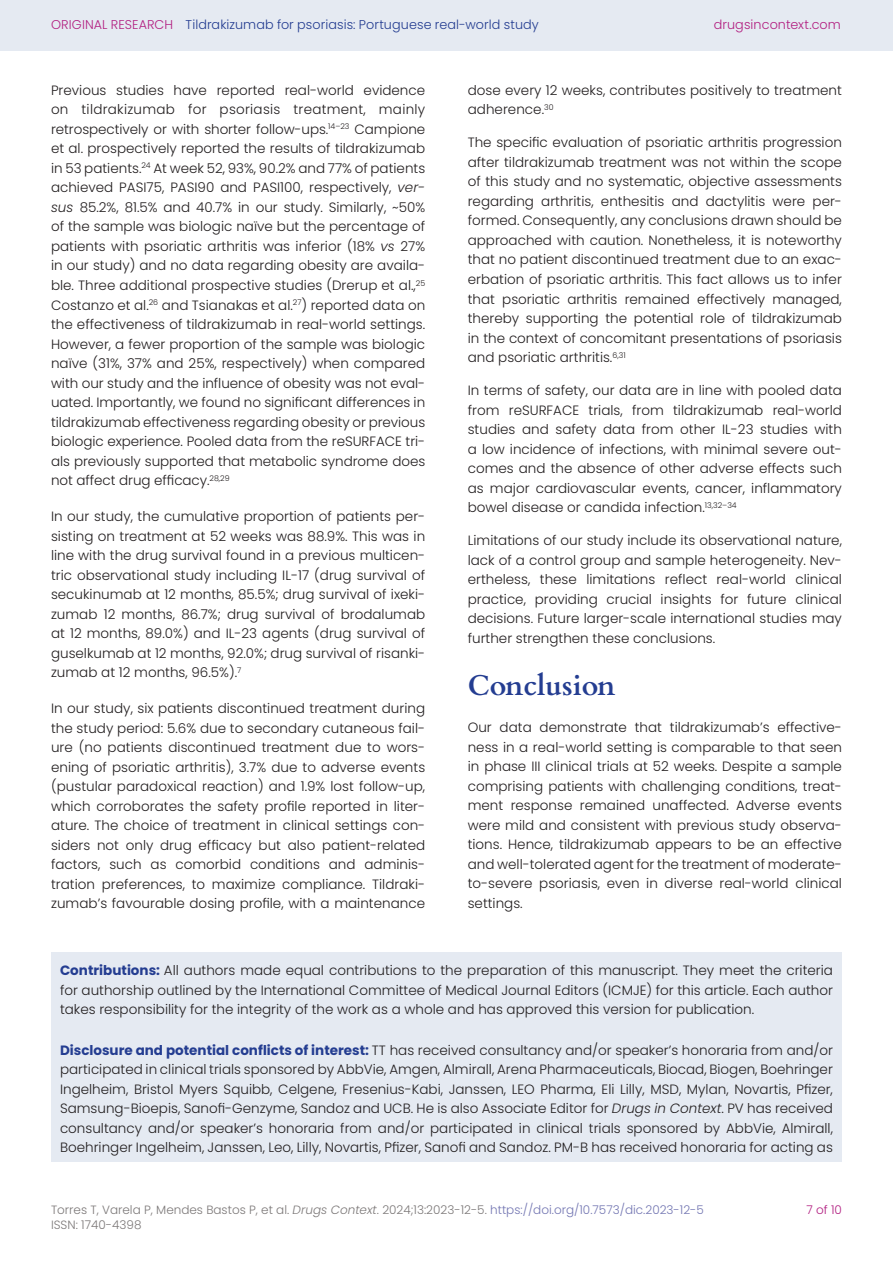
<style>
.page{position:relative;width:893px;height:1263px;background:#fff}
.page>*{position:absolute;margin:0;border:0;box-sizing:border-box;transform-origin:0 0}
.t1{font:700 28.5px "Cardo";color:#243d91}
.Body_Black{font:300 13.5px/19.5px "Poppins";color:#231f20;text-align:justify}
.Body_Black_First{font:300 13.5px/19.5px "Poppins";color:#231f20;text-align:justify}
.t2{font:300 12.75px "Poppins";letter-spacing:.01em;color:#243d91}
.t3{font:300 12.75px "Poppins";letter-spacing:.01em;color:#b21f81}
.t4{font:300 12px "Poppins";color:#7c7878}
.t5{font:300 12px "Poppins";color:#b21f81}
.s1{color:#b21f81}
.s2{font-style:italic}
.s3{font-weight:700;color:#243d91}
.s4{color:#7376b2}
</style>
<div class="page">
<div style="left:0;top:0;width:893px;height:51px;background:#e5eaf2"></div>
<div style="left:51px;top:952px;width:791px;height:209px;background:#e5eaf2"></div>
<p class="t2" style="left:51px;top:17px;width:489px"><span class="s1">ORIGINAL RESEARCH</span> Tildrakizumab for psoriasis: Portuguese real-world study</p>
<p class="t3" style="left:714px;top:17px;width:129px">drugsincontext.com</p>
<p class="Body_Black" style="left:51px;top:81px;width:376px">Previous studies have reported real-world evidence on tildrakizumab for psoriasis treatment, mainly retrospectively or with shorter follow-ups.<sup>14–23</sup> Campione et al. prospectively reported the results of tildrakizumab in 53 patients.<sup>24</sup> At week 52, 93%, 90.2% and 77% of patients achieved PASI75, PASI90 and PASI100, respectively, <span class="s2">ver&shy;sus</span> 85.2%, 81.5% and 40.7% in our study. Similarly, ~50% of the sample was biologic naïve but the percentage of patients with psoriatic arthritis was inferior (18% <span class="s2">vs</span> 27% in our study) and no data regarding obesity are availa&shy;ble. Three additional prospective studies (Drerup et al.,<sup>25<br></sup>Costanzo et al.<sup>26</sup> and Tsianakas et al.<sup>27</sup>) reported data on the effectiveness of tildrakizumab in real-world settings.<br>However, a fewer proportion of the sample was biologic naïve (31%, 37% and 25%, respectively) when compared with our study and the influence of obesity was not eval&shy;uated. Importantly, we found no significant differences in tildrakizumab effectiveness regarding obesity or previous biologic experience. Pooled data from the reSURFACE tri&shy;als previously supported that metabolic syndrome does not affect drug efficacy.<sup>28,29</sup></p>
<p class="Body_Black" style="left:51px;top:507px;width:376px">In our study, the cumulative proportion of patients per&shy;sisting on treatment at 52 weeks was 88.9%. This was in line with the drug survival found in a previous multicen&shy;tric observational study including IL-17 (drug survival of secukinumab at 12 months, 85.5%; drug survival of ixeki&shy;zumab 12 months, 86.7%; drug survival of brodalumab at 12 months, 89.0%) and IL-23 agents (drug survival of guselkumab at 12 months, 92.0%; drug survival of risanki&shy;zumab at 12 months, 96.5%).<sup>7</sup></p>
<p class="Body_Black" style="left:51px;top:699px;width:376px">In our study, six patients discontinued treatment during the study period: 5.6% due to secondary cutaneous fail&shy;ure (no patients discontinued treatment due to wors&shy;ening of psoriatic arthritis), 3.7% due to adverse events (pustular paradoxical reaction) and 1.9% lost follow-up, which corroborates the safety profile reported in liter&shy;ature. The choice of treatment in clinical settings con&shy;siders not only drug efficacy but also patient-related factors, such as comorbid conditions and adminis&shy;tration preferences, to maximize compliance. Tildraki&shy;zumab’s favourable dosing profile, with a maintenance</p>
<p class="Body_Black" style="left:468px;top:81px;width:376px">dose every 12 weeks, contributes positively to treatment adherence.<sup>30</sup></p>
<p class="Body_Black" style="left:468px;top:133px;width:376px">The specific evaluation of psoriatic arthritis progression after tildrakizumab treatment was not within the scope of this study and no systematic, objective assessments regarding arthritis, enthesitis and dactylitis were per&shy;formed. Consequently, any conclusions drawn should be approached with caution. Nonetheless, it is noteworthy that no patient discontinued treatment due to an exac&shy;erbation of psoriatic arthritis. This fact allows us to infer that psoriatic arthritis remained effectively managed, thereby supporting the potential role of tildrakizumab in the context of concomitant presentations of psoriasis and psoriatic arthritis.<sup>6,31</sup></p>
<p class="Body_Black" style="left:468px;top:381px;width:376px">In terms of safety, our data are in line with pooled data from reSURFACE trials, from tildrakizumab real-world studies and safety data from other IL-23 studies with a low incidence of infections, with minimal severe out&shy;comes and the absence of other adverse effects such as major cardiovascular events, cancer, inflammatory bowel disease or candida infection.<sup>13,32–34</sup></p>
<p class="Body_Black" style="left:468px;top:531px;width:376px">Limitations of our study include its observational nature, lack of a control group and sample heterogeneity. Nev&shy;ertheless, these limitations reflect real-world clinical practice, providing crucial insights for future clinical decisions. Future larger-scale international studies may further strengthen these conclusions.</p>
<h1 class="t1" style="left:468px;top:662px;width:149px">Conclusion</h1>
<p class="Body_Black_First" style="left:468px;top:718px;width:376px">Our data demonstrate that tildrakizumab’s effective&shy;ness in a real-world setting is comparable to that seen in phase III clinical trials at 52 weeks. Despite a sample comprising patients with challenging conditions, treat&shy;ment response remained unaffected. Adverse events were mild and consistent with previous study observa&shy;tions. Hence, tildrakizumab appears to be an effective and well-tolerated agent for the treatment of moderate&shy;to-severe psoriasis, even in diverse real-world clinical settings.</p>
<p class="Body_Black" style="left:60px;top:961px;width:774px"><span class="s3">Contributions:</span> All authors made equal contributions to the preparation of this manuscript. They meet the criteria for authorship outlined by the International Committee of Medical Journal Editors (ICMJE) for this article. Each author takes responsibility for the integrity of the work as a whole and has approved this version for publication.</p>
<p class="Body_Black" style="left:60px;top:1040px;width:774px"><span class="s3">Disclosure and potential conflicts of interest:</span> TT has received consultancy and/or speaker’s honoraria from and/or participated in clinical trials sponsored by AbbVie, Amgen, Almirall, Arena Pharmaceuticals, Biocad, Biogen, Boehringer Ingelheim, Bristol Myers Squibb, Celgene, Fresenius-Kabi, Janssen, LEO Pharma, Eli Lilly, MSD, Mylan, Novartis, Pfizer, Samsung-Bioepis, Sanofi-Genzyme, Sandoz and UCB. He is also Associate Editor for <span class="s2">Drugs in Context</span>. PV has received consultancy and/or speaker’s honoraria from and/or participated in clinical trials sponsored by AbbVie, Almirall, Boehringer Ingelheim, Janssen, Leo, Lilly, Novartis, Pfizer, Sanofi and Sandoz. PM-B has received honoraria for acting as</p>
<p class="t4" style="left:51px;top:1203px;width:654px">Torres T, Varela P, Mendes Bastos P, et al. <span class="s2">Drugs Context</span>. 2024;13:2023-12-5. <span class="s4">https://doi.org/10.7573/dic.2023-12-5</span></p>
<p class="t5" style="left:806px;top:1203px;width:37px">7 of 10</p>
<p class="t4" style="left:51px;top:1218px;width:92px">ISSN: 1740-4398</p>
</div>
